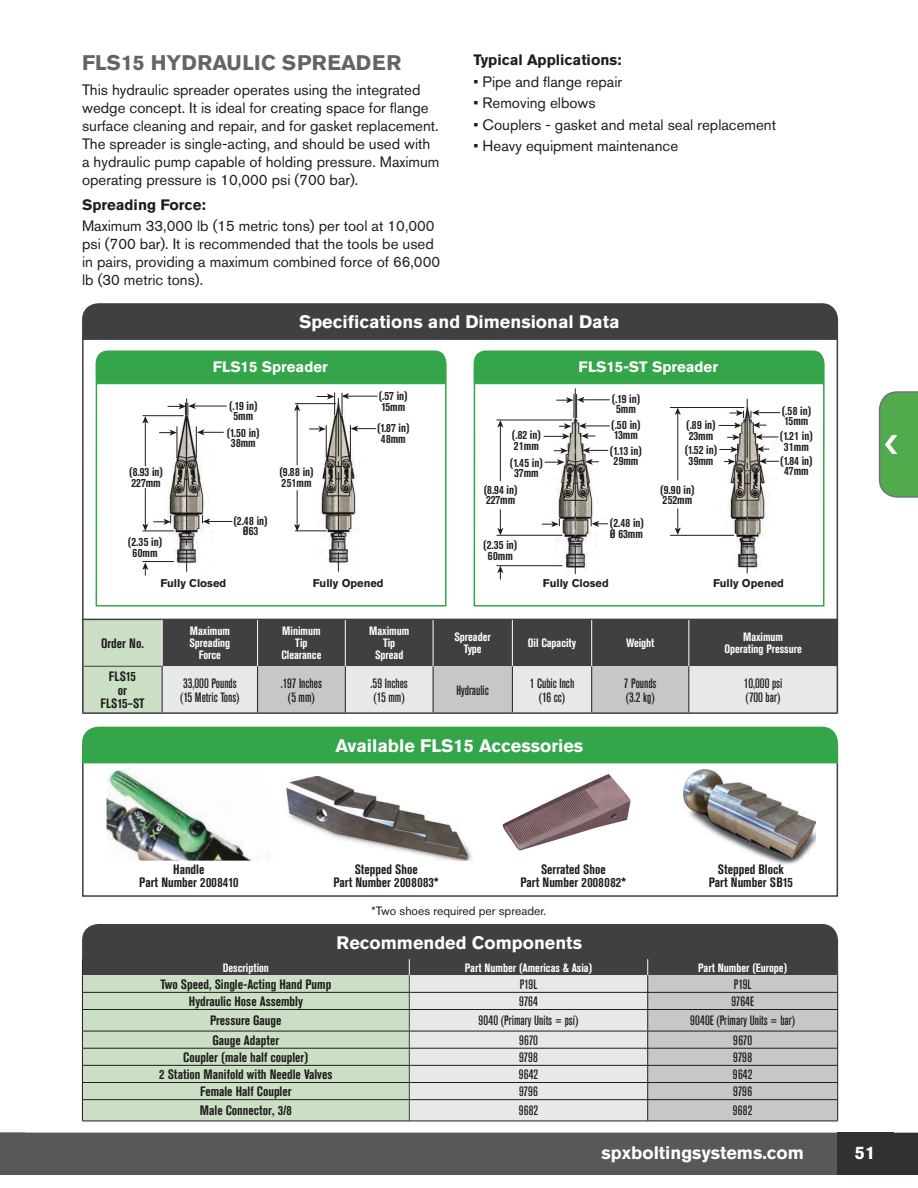
<style>
.page{position:relative;width:918px;height:1188px;background:#fff}
.page>*{position:absolute;margin:0;border:0;box-sizing:border-box;transform-origin:0 0}
.t1{font:700 21px "Akzidenz Grotesk BE";color:#626467}
.t2{font:700 18px "Akzidenz Grotesk BE";color:#fff}
.t3{font:15px/18px "Akzidenz Grotesk BE";color:#211d1e}
.t4{font:700 15px "Akzidenz Grotesk BE";color:#211d1e}
.t5{font:700 15px "Akzidenz Grotesk BE";color:#fff}
.t6{font:700 condensed 13.5px/13.5px "Akzidenz Grotesk Pro";color:#211d1e;text-align:center}
.t7{font:500 condensed 13.5px/13.5px "Akzidenz Grotesk Pro";color:#211d1e}
.t8{font:700 condensed 12px/10.5px "Akzidenz Grotesk Pro";color:#211d1e;text-align:center}
.t9{font:700 condensed 12px/12px "Akzidenz Grotesk Pro";color:#fff;text-align:center}
.t10{font:12px "Akzidenz Grotesk BE";color:#211d1e}
.t11{font:700 11.1px "Akzidenz Grotesk BE";color:#211d1e}
</style>
<div class="page">
<div style="left:0;top:1133px;width:918px;height:42px;background:#58585a"></div>
<div style="left:837px;top:1133px;width:81px;height:42px;background:#323031"></div>
<div style="left:82px;top:744px;width:756px;height:153px;border:2px solid #404042"></div>
<hr style="left:347px;top:396px;width:30px;height:1px;background:#211d1e">
<svg style="left:142px;top:393px;width:234px;height:182px"></svg>
<div style="left:96px;top:383px;width:351px;height:224px;border:2px solid #34a549"></div>
<svg style="left:497px;top:510px;width:6px;height:25px"></svg>
<hr style="left:500px;top:425px;width:1px;height:56px;background:#211d1e">
<svg style="left:497px;top:421px;width:6px;height:6px"></svg>
<hr style="left:677px;top:413px;width:1px;height:67px;background:#211d1e">
<svg style="left:675px;top:408px;width:6px;height:7px"></svg>
<svg style="left:675px;top:509px;width:6px;height:26px"></svg>
<hr style="left:497px;top:420px;width:75px;height:1px;background:#211d1e">
<hr style="left:497px;top:535px;width:65px;height:1px;background:#211d1e">
<svg style="left:497px;top:566px;width:6px;height:13px"></svg>
<hr style="left:497px;top:565px;width:65px;height:1px;background:#211d1e">
<hr style="left:670px;top:407px;width:74px;height:1px;background:#211d1e">
<hr style="left:670px;top:535px;width:64px;height:1px;background:#211d1e">
<svg style="left:542px;top:389px;width:67px;height:185px"></svg>
<svg style="left:719px;top:399px;width:61px;height:174px"></svg>
<div style="left:474px;top:383px;width:351px;height:224px;border:2px solid #34a549"></div>
<div style="left:96px;top:350px;width:351px;height:33px;background:#34a549"></div>
<div style="left:474px;top:350px;width:351px;height:33px;background:#34a549"></div>
<div style="left:82px;top:303px;width:756px;height:37px;background:#404042"></div>
<div style="left:82px;top:727px;width:756px;height:36px;background:#34a549"></div>
<hr style="left:82px;top:335px;width:2px;height:378px;background:#404042">
<hr style="left:837px;top:335px;width:1px;height:378px;background:#404042">
<svg style="left:878px;top:391px;width:40px;height:107px;background:#61ad5c"></svg>
<svg style="left:82px;top:618px;width:757px;height:96px;background:#929493"></svg>
<hr style="left:837px;top:620px;width:1px;height:46px;background:#3f3e40">
<hr style="left:84px;top:666px;width:79px;height:1px;background:#404042">
<hr style="left:82px;top:1121px;width:756px;height:1px;background:#211d1e">
<svg style="left:82px;top:924px;width:756px;height:197px;background:#a4aba4"></svg>
<img style="left:107px;top:769px;width:145px;height:92px">
<img style="left:683px;top:770px;width:133px;height:95px">
<img style="left:503px;top:774px;width:128px;height:76px">
<img style="left:286px;top:776px;width:186px;height:85px">
<h1 class="t1" style="left:82px;top:55px;width:321px">FLS15 HYDRAULIC SPREADER</h1>
<p class="t3" style="left:82px;top:82px;width:359px">This hydraulic spreader operates using the integrated wedge concept. It is ideal for creating space for flange surface cleaning and repair, and for gasket replacement.<br>The spreader is single-acting, and should be used with a hydraulic pump capable of holding pressure. Maximum operating pressure is 10,000 psi (700 bar).</p>
<p class="t4" style="left:82px;top:199px;width:125px">Spreading Force:</p>
<p class="t3" style="left:82px;top:218px;width:360px">Maximum 33,000 lb (15 metric tons) per tool at 10,000 psi (700 bar). It is recommended that the tools be used in pairs, providing a maximum combined force of 66,000 lb (30 metric tons).</p>
<p class="t4" style="left:474px;top:55px;width:150px">Typical Applications:</p>
<p class="t3" style="left:474px;top:74px;width:150px">• Pipe and flange repair</p>
<p class="t3" style="left:474px;top:96px;width:124px">• Removing elbows</p>
<p class="t3" style="left:474px;top:117px;width:304px">• Couplers - gasket and metal seal replacement</p>
<p class="t3" style="left:474px;top:139px;width:206px">• Heavy equipment maintenance</p>
<p class="t2" style="left:299px;top:316px;width:322px">Specifications and Dimensional Data</p>
<p class="t8" style="left:129px;top:468px;width:35px;text-align:left">(8.93 in)<br>227mm</p>
<p class="t8" style="left:128px;top:537px;width:36px">(2.35 in)<br>60mm</p>
<p class="t5" style="left:213px;top:362px;width:116px">FLS15 Spreader</p>
<p class="t5" style="left:579px;top:362px;width:141px">FLS15-ST Spreader</p>
<p class="t8" style="left:229px;top:401px;width:30px">(.19 in)<br>5mm</p>
<p class="t8" style="left:227px;top:428px;width:35px">(1.50 in)<br>38mm</p>
<p class="t8" style="left:233px;top:516px;width:36px">(2.48 in)<br>Ø63</p>
<p class="t8" style="left:279px;top:468px;width:36px;text-align:left">(9.88 in)<br>251mm</p>
<p class="t8" style="left:379px;top:392px;width:31px;text-align:left">(.57 in)<br>15mm</p>
<p class="t8" style="left:377px;top:424px;width:34px">(1.87 in)<br>48mm</p>
<p class="t8" style="left:512px;top:431px;width:31px;text-align:left">(.82 in)<br>21mm</p>
<p class="t8" style="left:510px;top:458px;width:35px">(1.45 in)<br>37mm</p>
<p class="t8" style="left:484px;top:485px;width:35px;text-align:left">(8.94 in)<br>227mm</p>
<p class="t8" style="left:483px;top:541px;width:36px">(2.35 in)<br>60mm</p>
<p class="t8" style="left:612px;top:394px;width:30px">(.19 in)<br>5mm</p>
<p class="t8" style="left:611px;top:420px;width:31px;text-align:left">(.50 in)<br>13mm</p>
<p class="t8" style="left:610px;top:446px;width:33px;text-align:left">(1.13 in)<br>29mm</p>
<p class="t8" style="left:610px;top:519px;width:36px;text-align:left">(2.48 in)<br>Ø 63mm</p>
<p class="t8" style="left:686px;top:421px;width:31px;text-align:left">(.89 in)<br>23mm</p>
<p class="t8" style="left:685px;top:446px;width:34px">(1.52 in)<br>39mm</p>
<p class="t8" style="left:660px;top:485px;width:36px;text-align:left">(9.90 in)<br>252mm</p>
<p class="t8" style="left:782px;top:406px;width:31px;text-align:left">(.58 in)<br>15mm</p>
<p class="t8" style="left:780px;top:432px;width:35px">(1.21 in)<br>31mm</p>
<p class="t8" style="left:780px;top:456px;width:34px">(1.84 in)<br>47mm</p>
<p class="t11" style="left:160px;top:579px;width:67px">Fully Closed</p>
<p class="t11" style="left:313px;top:579px;width:72px">Fully Opened</p>
<p class="t11" style="left:543px;top:579px;width:67px">Fully Closed</p>
<p class="t11" style="left:713px;top:579px;width:72px">Fully Opened</p>
<p class="t6" style="left:101px;top:637px;width:44px">Order No.</p>
<p class="t9" style="left:189px;top:626px;width:42px">Maximum<br>Spreading<br>Force</p>
<p class="t9" style="left:281px;top:626px;width:42px">Minimum<br>Tip<br>Clearance</p>
<p class="t9" style="left:369px;top:626px;width:42px">Maximum<br>Tip<br>Spread</p>
<p class="t9" style="left:454px;top:632px;width:38px">Spreader<br>Type</p>
<p class="t9" style="left:528px;top:638px;width:50px">Oil Capacity</p>
<p class="t9" style="left:626px;top:638px;width:30px">Weight</p>
<p class="t9" style="left:724px;top:632px;width:79px">Maximum<br>Operating Pressure</p>
<p class="t6" style="left:100px;top:671px;width:46px">FLS15<br>or<br>FLS15–ST</p>
<p class="t7" style="left:180px;top:677px;width:61px">33,000 Pounds (15 Metric Tons)</p>
<p class="t7" style="left:281px;top:677px;width:43px;text-align:center">.197 Inches (5 mm)</p>
<p class="t7" style="left:371px;top:677px;width:39px">.59 Inches (15 mm)</p>
<p class="t7" style="left:456px;top:684px;width:34px">Hydraulic</p>
<p class="t7" style="left:530px;top:677px;width:46px;text-align:center">1 Cubic Inch (16 cc)</p>
<p class="t7" style="left:624px;top:677px;width:34px">7 Pounds (3.2 kg)</p>
<p class="t7" style="left:744px;top:677px;width:40px">10,000 psi (700 bar)</p>
<p class="t2" style="left:335px;top:739px;width:249px">Available FLS15 Accessories</p>
<p class="t6" style="left:139px;top:863px;width:101px">Handle<br>Part Number 2008410</p>
<p class="t6" style="left:709px;top:863px;width:86px">Stepped Block<br>Part Number SB15</p>
<p class="t6" style="left:333px;top:863px;width:107px">Stepped Shoe<br>Part Number 2008083*</p>
<p class="t10" style="left:372px;top:907px;width:176px">*Two shoes required per spreader.</p>
<p class="t6" style="left:521px;top:863px;width:107px">Serrated Shoe<br>Part Number 2008082*</p>
<p class="t2" style="left:337px;top:936px;width:247px">Recommended Components</p>
<p class="t9" style="left:223px;top:962px;width:48px">Description</p>
<p class="t9" style="left:465px;top:962px;width:129px">Part Number (Americas &amp; Asia)</p>
<p class="t9" style="left:698px;top:962px;width:90px">Part Number (Europe)</p>
<p class="t6" style="left:160px;top:978px;width:172px">Two Speed, Single-Acting Hand Pump</p>
<p class="t7" style="left:520px;top:978px;width:19px">P19L</p>
<p class="t7" style="left:734px;top:978px;width:19px">P19L</p>
<p class="t6" style="left:189px;top:996px;width:115px">Hydraulic Hose Assembly</p>
<p class="t7" style="left:519px;top:995px;width:20px">9764</p>
<p class="t7" style="left:731px;top:995px;width:24px">9764E</p>
<p class="t6" style="left:210px;top:1015px;width:73px">Pressure Gauge</p>
<p class="t7" style="left:478px;top:1015px;width:102px">9040 (Primary Units = psi)</p>
<p class="t7" style="left:690px;top:1015px;width:107px">9040E (Primary Units = bar)</p>
<p class="t6" style="left:212px;top:1034px;width:68px">Gauge Adapter</p>
<p class="t7" style="left:519px;top:1034px;width:20px">9670</p>
<p class="t7" style="left:733px;top:1034px;width:20px">9670</p>
<p class="t6" style="left:183px;top:1051px;width:127px">Coupler (male half coupler)</p>
<p class="t7" style="left:519px;top:1051px;width:20px">9798</p>
<p class="t7" style="left:733px;top:1051px;width:20px">9798</p>
<p class="t6" style="left:159px;top:1069px;width:175px">2 Station Manifold with Needle Valves</p>
<p class="t7" style="left:519px;top:1069px;width:21px">9642</p>
<p class="t7" style="left:733px;top:1069px;width:21px">9642</p>
<p class="t6" style="left:200px;top:1086px;width:93px">Female Half Coupler</p>
<p class="t7" style="left:519px;top:1086px;width:20px">9796</p>
<p class="t7" style="left:733px;top:1086px;width:20px">9796</p>
<p class="t6" style="left:200px;top:1105px;width:93px">Male Connector, 3/8</p>
<p class="t7" style="left:519px;top:1105px;width:21px">9682</p>
<p class="t7" style="left:733px;top:1105px;width:21px">9682</p>
<p class="t2" style="left:602px;top:1147px;width:204px">spxboltingsystems.com</p>
<p class="t2" style="left:855px;top:1146px;width:22px">51</p>
</div>
